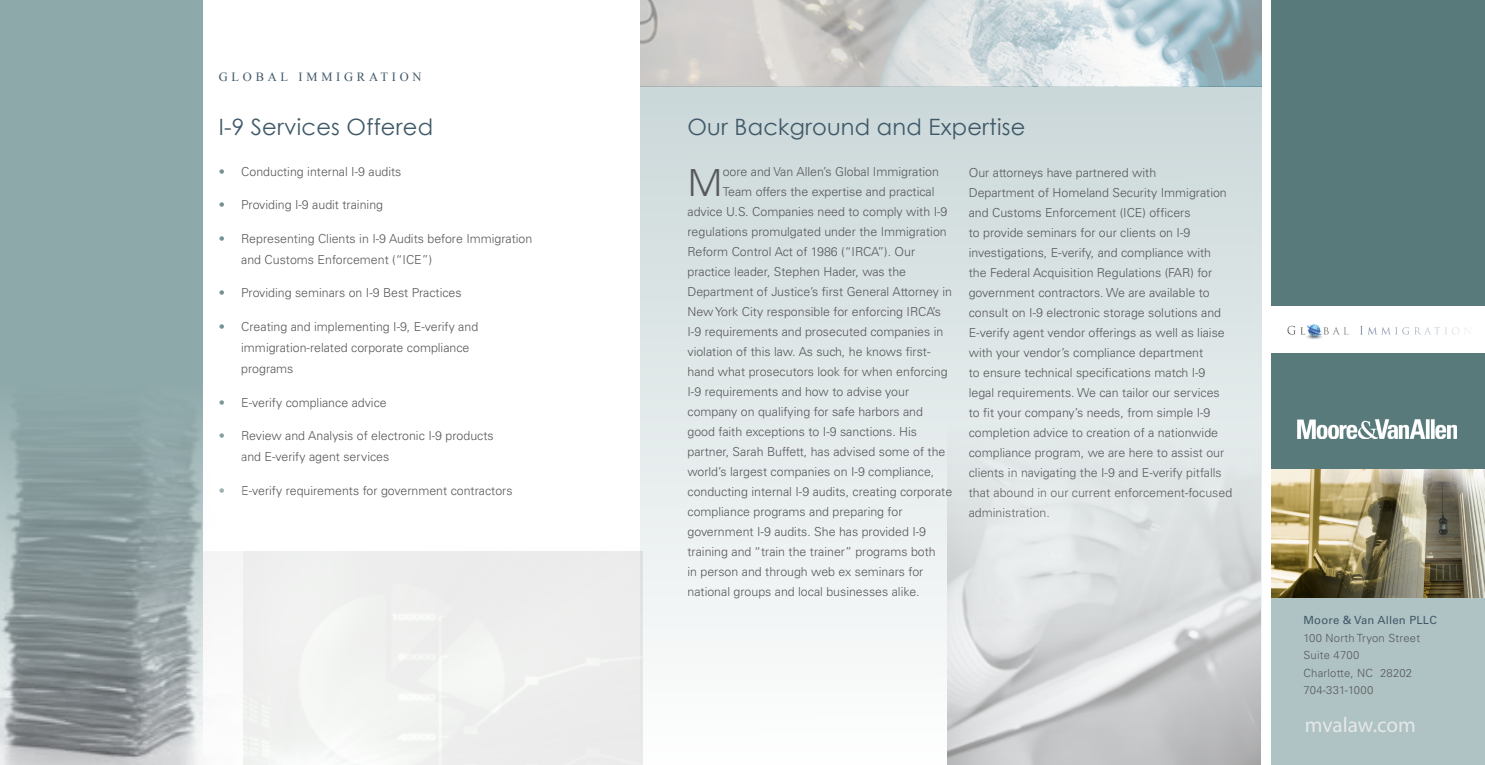
<style>
.page{position:relative;width:1485px;height:765px;background:#fff}
.page>*{position:absolute;margin:0;border:0;box-sizing:border-box;transform-origin:0 0}
.t1{font:300 37.25px "Univers";color:#57585a}
.t2{font:22.5px "Century Gothic";letter-spacing:.01em;color:#405968}
.t3{font:21.25px "Myriad Pro";letter-spacing:-.005em;color:#e6e7e9}
.t4{font:12.5px "Times New Roman";letter-spacing:.3em;color:#405968}
.t5{font:300 12.38px/20px "Univers";color:#57585a}
.t6{font:300 11.25px "Univers";letter-spacing:.02em;color:#57585a}
.t7{font:11.25px "Univers";letter-spacing:.02em;color:#405968}
.s1{color:#739191}
</style>
<div class="page">
<div style="left:640px;top:86px;width:621px;height:679px;background:linear-gradient(to bottom,#cad7d8,#fefefe)"></div>
<img style="left:640px;top:0;width:622px;height:86px">
<div style="left:1271px;top:579px;width:214px;height:186px;background:#afc3c4"></div>
<div style="left:1271px;top:0;width:214px;height:484px;background:#587a7b"></div>
<img style="left:1271px;top:470px;width:214px;height:127px">
<div style="left:1265px;top:306px;width:220px;height:46px;background:#fff"></div>
<img style="left:1287px;top:324px;width:184px;height:16px">
<div style="left:0;top:0;width:202px;height:765px;background:#8ea9aa"></div>
<img style="left:1298px;top:420px;width:158px;height:19px">
<img style="left:948px;top:412px;width:313px;height:353px">
<img style="left:0;top:332px;width:243px;height:433px">
<p class="t4" style="left:219px;top:69px;width:204px">GLOBAL IMMIGRATION</p>
<p class="t2" style="left:219px;top:111px;width:216px">I-9 Services Offered</p>
<p class="t5" style="left:219px;top:162px;width:184px"><span class="s1">•</span> Conducting internal I-9 audits</p>
<p class="t5" style="left:219px;top:195px;width:166px"><span class="s1">•</span> Providing I-9 audit training</p>
<p class="t5" style="left:241px;top:228px;width:293px;line-height:21.2px;text-indent:-22px"><span class="s1">•</span> Representing Clients in I-9 Audits before Immigration and Customs Enforcement (“ICE”)</p>
<p class="t5" style="left:219px;top:283px;width:244px"><span class="s1">•</span> Providing seminars on I-9 Best Practices</p>
<p class="t5" style="left:241px;top:316px;width:239px;line-height:21.2px;text-indent:-22px"><span class="s1">•</span> Creating and implementing I-9, E-verify and immigration-related corporate compliance programs</p>
<p class="t5" style="left:219px;top:392px;width:170px"><span class="s1">•</span> E-verify compliance advice</p>
<p class="t5" style="left:241px;top:425px;width:254px;line-height:21.2px;text-indent:-22px"><span class="s1">•</span> Review and Analysis of electronic I-9 products and E-verify agent services</p>
<p class="t5" style="left:219px;top:480px;width:295px"><span class="s1">•</span> E-verify requirements for government contractors</p>
<p class="t2" style="left:688px;top:111px;width:339px">Our Background and Expertise</p>
<p class="t1" style="left:688px;top:160px;width:37px">M</p>
<p class="t5" style="left:723px;top:162px;width:218px">oore and Van Allen’s Global Immigration</p>
<p class="t5" style="left:723px;top:182px;width:213px">Team offers the expertise and practical</p>
<p class="t5" style="left:688px;top:202px;width:262px">advice U.S. Companies need to comply with I-9</p>
<p class="t5" style="left:688px;top:222px;width:261px">regulations promulgated under the Immigration</p>
<p class="t5" style="left:688px;top:242px;width:229px">Reform Control Act of 1986 (“IRCA”). Our</p>
<p class="t5" style="left:688px;top:262px;width:220px">practice leader, Stephen Hader, was the</p>
<p class="t5" style="left:688px;top:282px;width:266px">Department of Justice’s first General Attorney in</p>
<p class="t5" style="left:688px;top:302px;width:255px">New York City responsible for enforcing IRCA’s</p>
<p class="t5" style="left:688px;top:322px;width:257px">I-9 requirements and prosecuted companies in</p>
<p class="t5" style="left:688px;top:342px;width:244px">violation of this law. As such, he knows first-</p>
<p class="t5" style="left:688px;top:362px;width:262px">hand what prosecutors look for when enforcing</p>
<p class="t5" style="left:688px;top:382px;width:223px">I-9 requirements and how to advise your</p>
<p class="t5" style="left:688px;top:402px;width:237px">company on qualifying for safe harbors and</p>
<p class="t5" style="left:688px;top:422px;width:231px">good faith exceptions to I-9 sanctions. His</p>
<p class="t5" style="left:688px;top:442px;width:260px">partner, Sarah Buffett, has advised some of the</p>
<p class="t5" style="left:688px;top:462px;width:248px">world’s largest companies on I-9 compliance,</p>
<p class="t5" style="left:688px;top:482px;width:266px">conducting internal I-9 audits, creating corporate</p>
<p class="t5" style="left:688px;top:502px;width:217px">compliance programs and preparing for</p>
<p class="t5" style="left:688px;top:522px;width:240px">government I-9 audits. She has provided I-9</p>
<p class="t5" style="left:688px;top:542px;width:250px">training and “train the trainer” programs both</p>
<p class="t5" style="left:688px;top:562px;width:237px">in person and through web ex seminars for</p>
<p class="t5" style="left:688px;top:582px;width:234px">national groups and local businesses alike.</p>
<p class="t5" style="left:969px;top:162px;width:265px">Our attorneys have partnered with<br>Department of Homeland Security Immigration and Customs Enforcement (ICE) officers<br>to provide seminars for our clients on I-9 investigations, E-verify, and compliance with<br>the Federal Acquisition Regulations (FAR) for government contractors. We are available to consult on I-9 electronic storage solutions and E-verify agent vendor offerings as well as liaise with your vendor’s compliance department<br>to ensure technical specifications match I-9 legal requirements. We can tailor our services to fit your company’s needs, from simple I-9 completion advice to creation of a nationwide compliance program, we are here to assist our clients in navigating the I-9 and E-verify pitfalls that abound in our current enforcement-focused administration.</p>
<p class="t7" style="left:1303px;top:614px;width:135px">Moore &amp; Van Allen PLLC</p>
<p class="t6" style="left:1303px;top:631px;width:118px">100 North Tryon Street</p>
<p class="t6" style="left:1303px;top:649px;width:58px">Suite 4700</p>
<p class="t6" style="left:1303px;top:666px;width:110px">Charlotte, NC 28202</p>
<p class="t6" style="left:1303px;top:684px;width:72px">704-331-1000</p>
<p class="t3" style="left:1305px;top:711px;width:112px">mvalaw.com</p>
</div>
